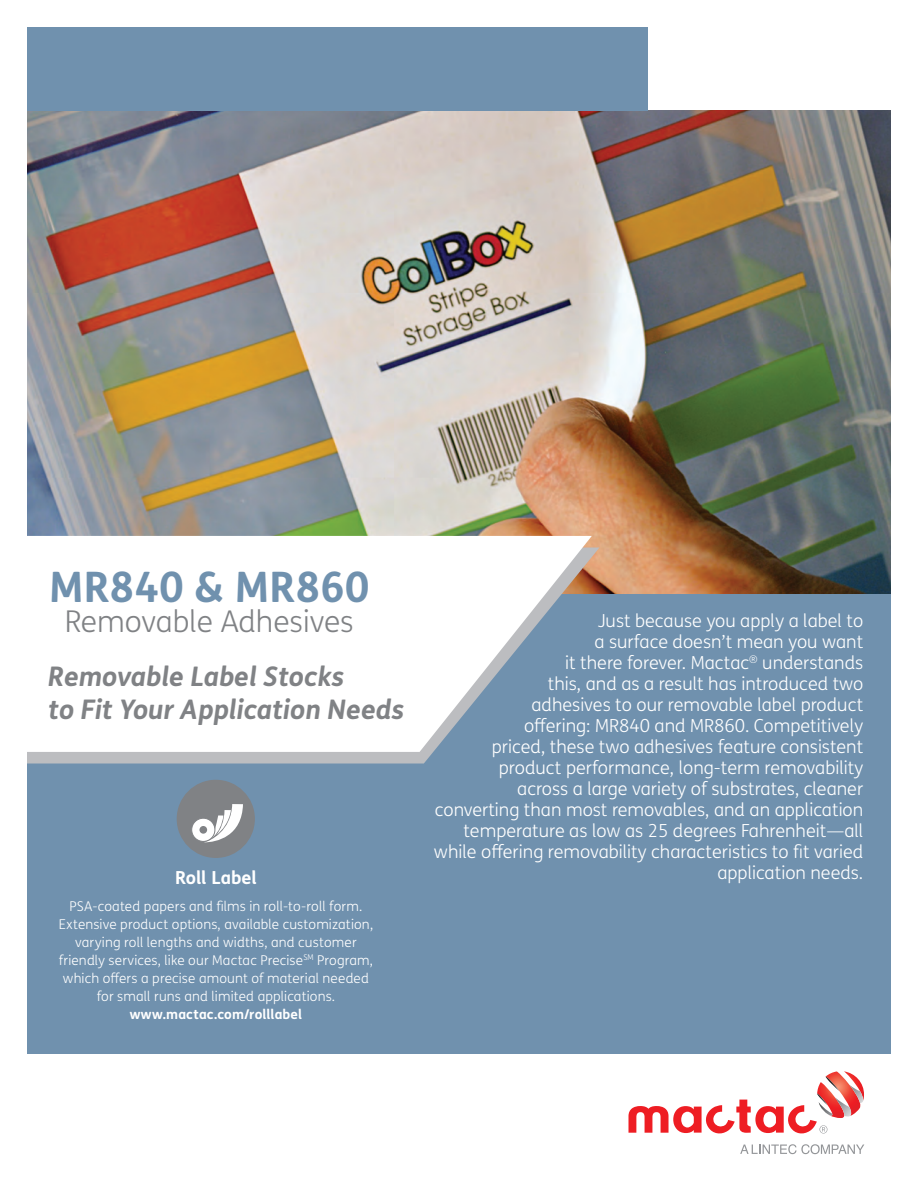
<style>
.page{position:relative;width:918px;height:1188px;background:#fff}
.page>*{position:absolute;margin:0;border:0;box-sizing:border-box;transform-origin:0 0}
.t1{font:700 42px "FS Me Pro";color:#7091ae}
.t2{font:300 30px "FS Me Pro";color:#808285}
.t3{font:italic 700 27px/32.4px "FS Me Pro";color:#808285}
.t4{font:300 18px/21px "FS Me Pro";color:#fff;text-align:right}
.t5{font:700 18px "FS Me Pro";color:#fff}
.t6{font:300 13.5px/18px "FS Me Pro";letter-spacing:.01em;color:#fff;text-align:center}
.t7{font:700 13.5px "FS Me Pro";letter-spacing:.01em;color:#fff}
</style>
<div class="page">
<div style="left:27px;top:594px;width:864px;height:460px;background:#7091ae"></div>
<img style="left:27px;top:110px;width:864px;height:484px">
<svg style="left:27px;top:548px;width:573px;height:216px;fill:#bcbdc0"></svg>
<div style="left:27px;top:27px;width:621px;height:83px;background:#7091ae"></div>
<svg style="left:740px;top:1144px;width:124px;height:10px"></svg>
<svg style="left:628px;top:1071px;width:236px;height:63px"></svg>
<svg style="left:27px;top:536px;width:565px;height:216px;fill:#fff"></svg>
<div style="left:177px;top:780px;width:78px;height:78px;background:#808285;border-radius:50%"></div>
<svg style="left:204px;top:804px;width:39px;height:39px"></svg>
<div style="left:192px;top:818px;width:23px;height:23px;background:#fff;border-radius:50%"></div>
<div style="left:191px;top:818px;width:24px;height:24px;border:1px solid #808285;border-radius:50%"></div>
<div style="left:199px;top:826px;width:8px;height:8px;background:#808285;border-radius:50%"></div>
<h1 class="t1" style="left:49px;top:554px;width:323px">MR840 &amp; MR860</h1>
<h2 class="t2" style="left:65px;top:601px;width:290px">Removable Adhesives</h2>
<h3 class="t3" style="left:48px;top:659px;width:357px">Removable Label Stocks<br>to Fit Your Application Needs</h3>
<p class="t5" style="left:175px;top:864px;width:83px">Roll Label</p>
<p class="t6" style="left:59px;top:897px;width:316px">PSA-coated papers and films in roll-to-roll form.<br>Extensive product options, available customization, varying roll lengths and widths, and customer friendly services, like our Mactac Precise<sup>SM</sup> Program, which offers a precise amount of material needed for small runs and limited applications.</p>
<p class="t7" style="left:130px;top:1004px;width:174px">www.mactac.com/rolllabel</p>
<p class="t4" style="left:434px;top:610px;width:431px">Just because you apply a label to<br>a surface doesn’t mean you want<br>it there forever. Mactac<sup>®</sup> understands<br>this, and as a result has introduced two<br>adhesives to our removable label product<br>offering: MR840 and MR860. Competitively<br>priced, these two adhesives feature consistent product performance, long-term removability<br>across a large variety of substrates, cleaner converting than most removables, and an application temperature as low as 25 degrees Fahrenheit—all while offering removability characteristics to fit varied application needs.</p>
</div>
